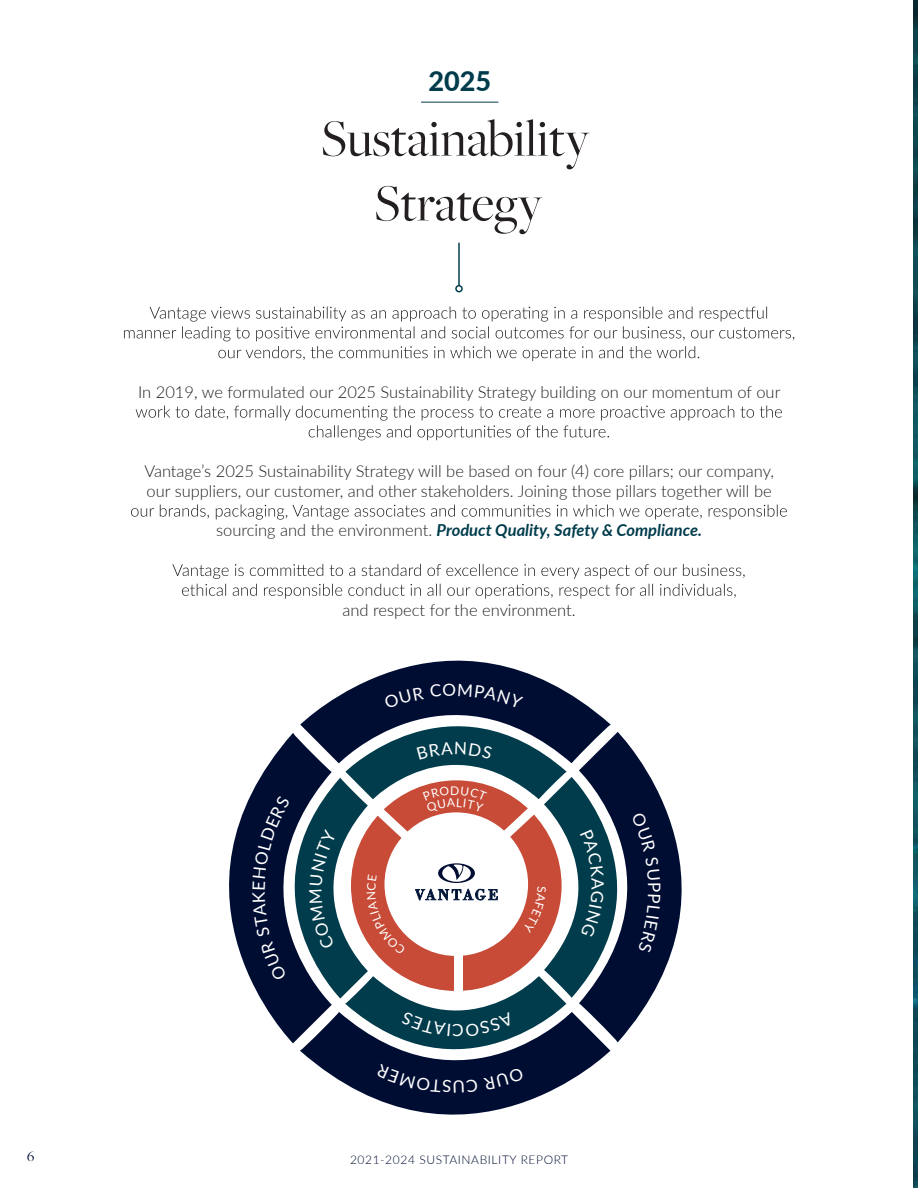
<style>
.page{position:relative;width:918px;height:1188px;background:#fff}
.page>*{position:absolute;margin:0;border:0;box-sizing:border-box;transform-origin:0 0}
.t1{font:54px/64.8px "Freight Big Pro";color:#231f20;text-align:center}
.t2{font:800 27px "Lato";color:#003c4c}
.t3{font:300 16.5px/19.8px "Lato";color:#231f20}
.t4{font:italic 700 16.5px "Lato";color:#003c4c}
.t5{font:15px "Freight Big Pro";color:#000d33}
.t6{font:300 12px "Lato";letter-spacing:.05em;color:#000d33}
.s1{font-weight:300;font-style:normal;color:#231f20}
</style>
<div class="page">
<img style="left:914px;top:0;width:4px;height:1188px">
<hr style="left:458px;top:243px;width:2px;height:43px;background:#003c4c">
<div style="left:455px;top:285px;width:8px;height:7px;border:2px solid #003c4c;border-radius:50%"></div>
<hr style="left:421px;top:102px;width:77px;height:1px;background:#003c4c">
<svg style="left:124px;top:307px;width:670px;height:54px"></svg>
<svg style="left:136px;top:406px;width:646px;height:34px"></svg>
<svg style="left:131px;top:505px;width:656px;height:15px"></svg>
<svg style="left:172px;top:564px;width:573px;height:35px"></svg>
<svg style="left:300px;top:581px;width:311px;height:88px"></svg>
<svg style="left:229px;top:827px;width:9px;height:119px"></svg>
<svg style="left:395px;top:1106px;width:117px;height:9px"></svg>
<svg style="left:674px;top:834px;width:8px;height:109px"></svg>
<svg style="left:238px;top:669px;width:436px;height:437px"></svg>
<h2 class="t2" style="left:428px;top:61px;width:64px">2025</h2>
<h1 class="t1" style="left:321px;top:105px;width:270px">Sustainability<br>Strategy</h1>
<p class="t3" style="left:138px;top:381px;width:644px">In 2019, we formulated our 2025 Sustainability Strategy building on our momentum of our</p>
<p class="t3" style="left:144px;top:461px;width:631px">Vantage’s 2025 Sustainability Strategy will be based on four (4) core pillars; our company, our suppliers, our customer, and other stakeholders. Joining those pillars together will be</p>
<p class="t4" style="left:216px;top:518px;width:487px"><span class="s1">sourcing and the environment.</span> Product Quality, Safety &amp; Compliance.</p>
<p class="t3" style="left:343px;top:599px;width:235px">and respect for the environment.</p>
<p class="t5" style="left:27px;top:1146px;width:9px">6</p>
<p class="t6" style="left:350px;top:1152px;width:220px">2021-2024 SUSTAINABILITY REPORT</p>
</div>
